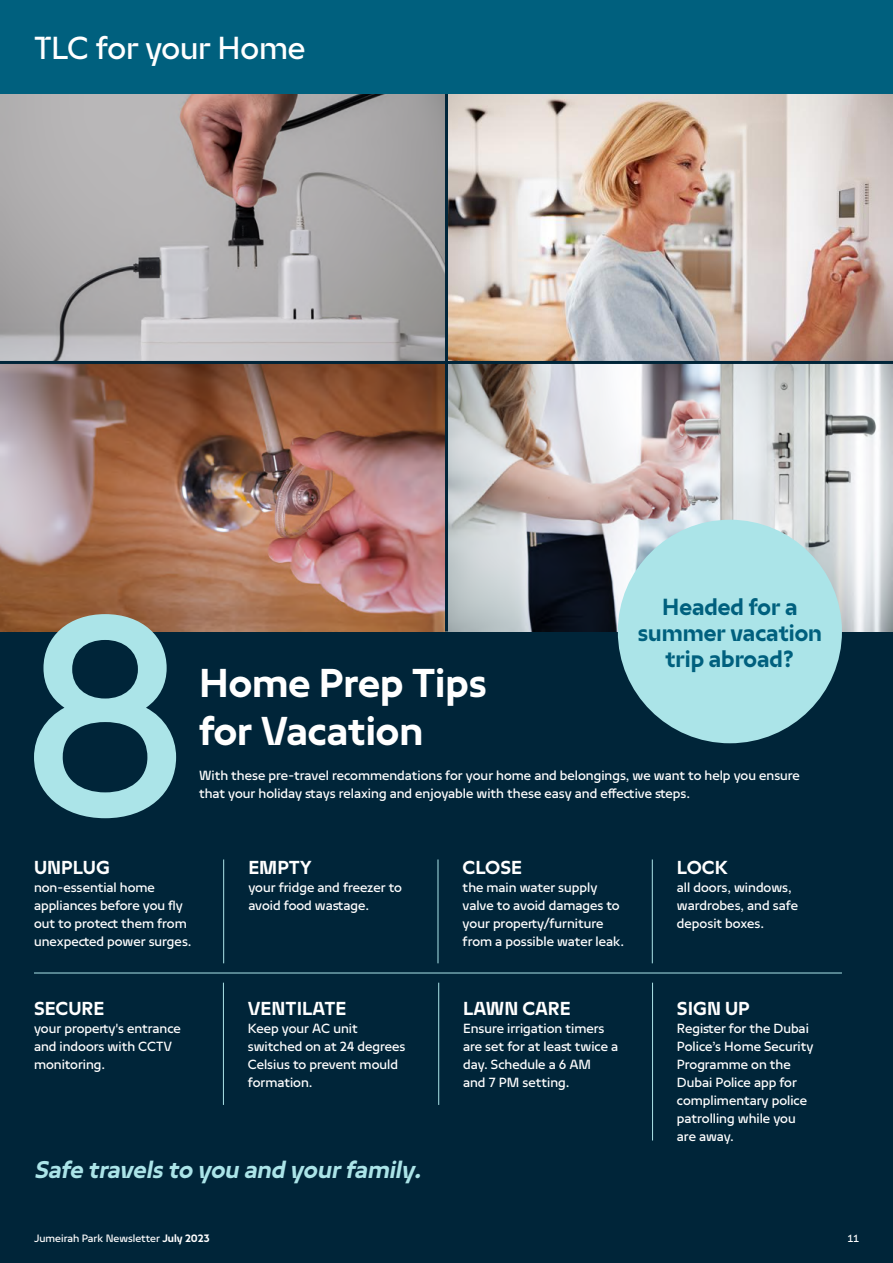
<style>
.page{position:relative;width:893px;height:1263px;background:#fff}
.page>*{position:absolute;margin:0;border:0;box-sizing:border-box;transform-origin:0 0}
.t1{font:700 45px/48px "Nakheel Text";color:#fff}
.t2{font:36px "Nakheel Headline";letter-spacing:-.01em;color:#fff}
.t3{font:italic 700 27px "Nakheel Text";color:#abe4e8}
.t4{font:700 26.1px/26.1px "Nakheel Headline";color:#00607e;text-align:center}
.t5{font:700 21px "Nakheel Text";color:#fff}
.t6{font:15px/18px "Nakheel Text";color:#fff}
.t7{font:12px "Nakheel Text";color:#fff}
.s1{font-weight:700}
</style>
<div class="page">
<div style="left:0;top:631px;width:893px;height:632px;background:#002539"></div>
<img style="left:0;top:93px;width:893px;height:538px">
<hr style="left:445px;top:89px;width:3px;height:542px;background:#002539">
<hr style="left:0;top:361px;width:893px;height:3px;background:#002539">
<div style="left:0;top:0;width:893px;height:93px;background:#00607e"></div>
<svg style="left:34px;top:614px;width:142px;height:204px"></svg>
<hr style="left:34px;top:973px;width:808px;height:1px;background:#abe4e8">
<hr style="left:223px;top:859px;width:1px;height:104px;background:#abe4e8">
<hr style="left:438px;top:859px;width:1px;height:104px;background:#abe4e8">
<hr style="left:652px;top:859px;width:1px;height:104px;background:#abe4e8">
<hr style="left:652px;top:983px;width:1px;height:157px;background:#abe4e8">
<hr style="left:438px;top:983px;width:1px;height:122px;background:#abe4e8">
<hr style="left:223px;top:983px;width:1px;height:122px;background:#abe4e8">
<div style="left:618px;top:520px;width:224px;height:223px;background:#abe4e8;border-radius:50%"></div>
<h2 class="t2" style="left:34px;top:23px;width:273px">TLC for your Home</h2>
<h3 class="t4" style="left:638px;top:593px;width:186px">Headed for a summer vacation trip abroad?</h3>
<h1 class="t1" style="left:199px;top:659px;width:289px">Home Prep Tips for Vacation</h1>
<p class="t6" style="left:199px;top:766px;width:602px">With these pre-travel recommendations for your home and belongings, we want to help you ensure that your holiday stays relaxing and enjoyable with these easy and effective steps.</p>
<h3 class="t5" style="left:34px;top:853px;width:77px">UNPLUG</h3>
<p class="t6" style="left:34px;top:878px;width:159px">non-essential home appliances before you fly out to protect them from unexpected power surges.</p>
<h3 class="t5" style="left:34px;top:993px;width:72px">SECURE</h3>
<p class="t6" style="left:34px;top:1018px;width:148px">your property's entrance and indoors with CCTV monitoring.</p>
<h3 class="t5" style="left:248px;top:853px;width:65px">EMPTY</h3>
<p class="t6" style="left:248px;top:878px;width:155px">your fridge and freezer to avoid food wastage.</p>
<h3 class="t5" style="left:248px;top:993px;width:100px">VENTILATE</h3>
<p class="t6" style="left:248px;top:1018px;width:159px">Keep your AC unit switched on at 24 degrees<br>Celsius to prevent mould formation.</p>
<h3 class="t5" style="left:463px;top:853px;width:61px">CLOSE</h3>
<p class="t6" style="left:463px;top:878px;width:163px">the main water supply valve to avoid damages to your property/furniture from a possible water leak.</p>
<h3 class="t5" style="left:463px;top:993px;width:109px">LAWN CARE</h3>
<p class="t6" style="left:463px;top:1018px;width:157px">Ensure irrigation timers are set for at least twice a day. Schedule a 6 AM<br>and 7 PM setting.</p>
<h3 class="t5" style="left:677px;top:853px;width:53px">LOCK</h3>
<p class="t6" style="left:677px;top:878px;width:123px">all doors, windows, wardrobes, and safe deposit boxes.</p>
<h3 class="t5" style="left:677px;top:993px;width:74px">SIGN UP</h3>
<p class="t6" style="left:677px;top:1018px;width:138px">Register for the Dubai<br>Police’s Home Security<br>Programme on the<br>Dubai Police app for complimentary police patrolling while you are away.</p>
<h3 class="t3" style="left:34px;top:1151px;width:395px">Safe travelsto you and yourfamily.</h3>
<p class="t7" style="left:34px;top:1230px;width:177px">Jumeirah Park Newsletter <span class="s1">July 2023</span></p>
<p class="t7" style="left:848px;top:1230px;width:13px">11</p>
</div>
